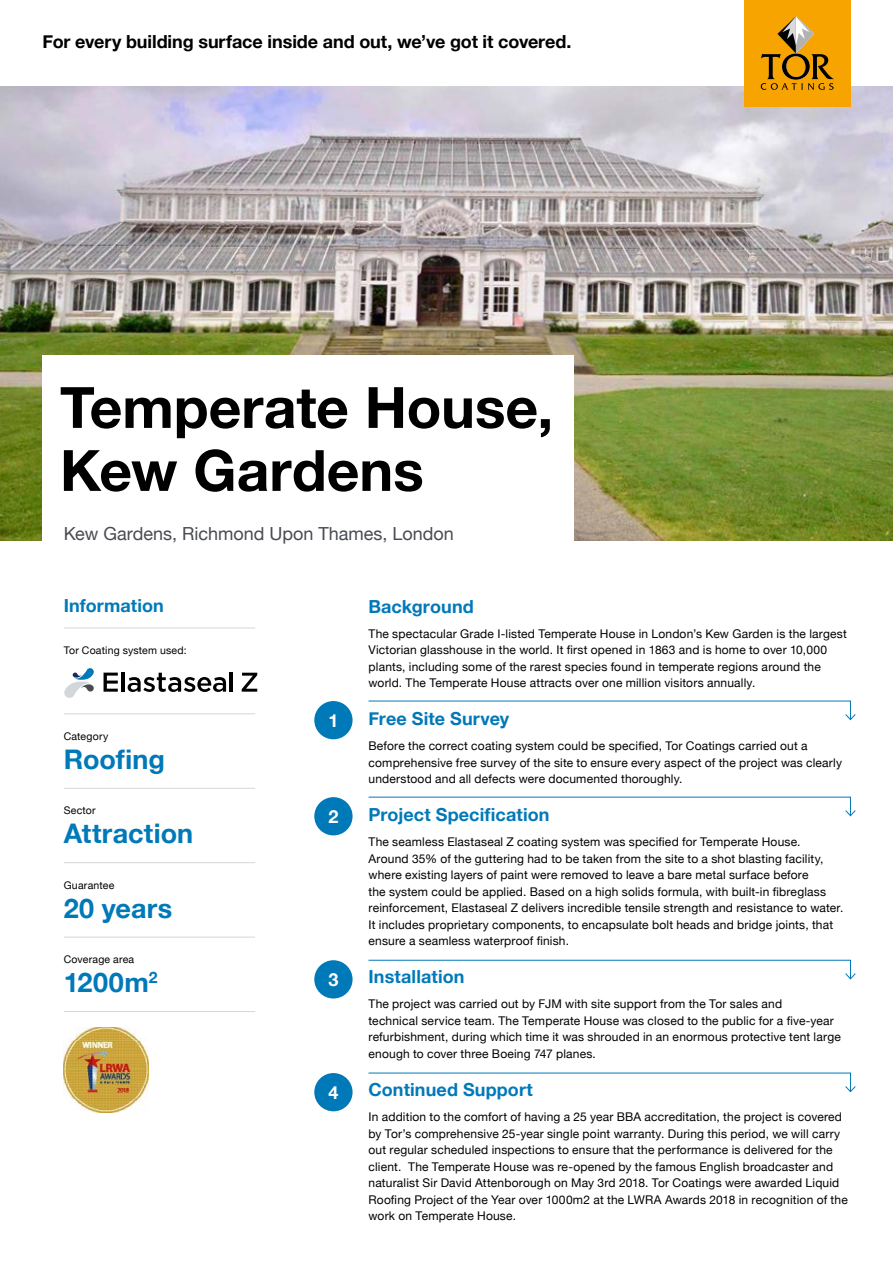
<style>
.page{position:relative;width:893px;height:1263px;background:#fff}
.page>*{position:absolute;margin:0;border:0;box-sizing:border-box;transform-origin:0 0}
.t1{font:700 57px/63px "Helvetica Neue";color:#000}
.t2{font:700 27px "Helvetica Neue";letter-spacing:.005em;color:#0079b9}
.t3{font:700 18px "Helvetica Neue";letter-spacing:.005em;color:#0079b9}
.t4{font:700 18px "Helvetica Neue";letter-spacing:-.005em;color:#000}
.t5{font:18px "Helvetica Neue";color:#494b52}
.t6{font:700 18px "Helvetica Neue";color:#fff}
.t7{font:12px/16.5px "Helvetica Neue";letter-spacing:.015em;color:#000}
.t8{font:10.5px "Helvetica Neue";letter-spacing:.02em;color:#000}
</style>
<div class="page">
<img style="left:0;top:85px;width:893px;height:455px">
<div style="left:43px;top:355px;width:531px;height:227px;background:#fff"></div>
<div style="left:744px;top:0;width:106px;height:106px;background:#f7a400"></div>
<svg style="left:761px;top:16px;width:73px;height:74px"></svg>
<div style="left:314px;top:701px;width:39px;height:38px;background:#0079b9;border-radius:50%"></div>
<div style="left:314px;top:797px;width:39px;height:38px;background:#0079b9;border-radius:50%"></div>
<div style="left:314px;top:960px;width:39px;height:38px;background:#0079b9;border-radius:50%"></div>
<div style="left:314px;top:1073px;width:39px;height:38px;background:#0079b9;border-radius:50%"></div>
<svg style="left:368px;top:700px;width:488px;height:21px"></svg>
<svg style="left:368px;top:796px;width:488px;height:21px"></svg>
<svg style="left:368px;top:959px;width:488px;height:21px"></svg>
<svg style="left:368px;top:1072px;width:488px;height:21px"></svg>
<img style="left:64px;top:1027px;width:85px;height:85px">
<hr style="left:64px;top:628px;width:191px;height:1px;background:#d2d7db">
<hr style="left:64px;top:713px;width:191px;height:1px;background:#d2d7db">
<hr style="left:64px;top:788px;width:191px;height:1px;background:#d2d7db">
<hr style="left:64px;top:862px;width:191px;height:1px;background:#d2d7db">
<hr style="left:64px;top:937px;width:191px;height:1px;background:#d2d7db">
<hr style="left:64px;top:1011px;width:191px;height:1px;background:#d2d7db">
<svg style="left:104px;top:673px;width:14px;height:19px"></svg>
<hr style="left:122px;top:673px;width:3px;height:19px;background:#000">
<svg style="left:128px;top:673px;width:98px;height:19px"></svg>
<svg style="left:64px;top:668px;width:30px;height:30px"></svg>
<hr style="left:230px;top:673px;width:3px;height:19px;background:#000">
<svg style="left:242px;top:673px;width:15px;height:19px"></svg>
<h3 class="t4" style="left:43px;top:27px;width:530px">For every building surface inside and out, we’ve got it covered.</h3>
<h1 class="t1" style="left:60px;top:378px;width:495px">Temperate House,<br>Kew Gardens</h1>
<h3 class="t5" style="left:64px;top:520px;width:391px">Kew Gardens, Richmond Upon Thames, London</h3>
<h3 class="t3" style="left:64px;top:591px;width:102px">Information</h3>
<p class="t8" style="left:64px;top:643px;width:124px">Tor Coating system used:</p>
<p class="t8" style="left:64px;top:728px;width:46px">Category</p>
<h2 class="t2" style="left:64px;top:738px;width:103px">Roofing</h2>
<p class="t8" style="left:64px;top:803px;width:33px">Sector</p>
<h2 class="t2" style="left:64px;top:812px;width:131px">Attraction</h2>
<p class="t8" style="left:64px;top:877px;width:52px">Guarantee</p>
<h2 class="t2" style="left:64px;top:887px;width:110px">20 years</h2>
<p class="t8" style="left:64px;top:952px;width:72px">Coverage area</p>
<h2 class="t2" style="left:64px;top:961px;width:95px">1200m<sup>2</sup></h2>
<h3 class="t6" style="left:328px;top:706px;width:12px">1</h3>
<h3 class="t6" style="left:328px;top:802px;width:12px">2</h3>
<h3 class="t6" style="left:328px;top:965px;width:12px">3</h3>
<h3 class="t6" style="left:328px;top:1078px;width:12px">4</h3>
<h3 class="t3" style="left:369px;top:592px;width:107px">Background</h3>
<p class="t7" style="left:369px;top:626px;width:480px">The spectacular Grade I-listed Temperate House in London’s Kew Garden is the largest Victorian glasshouse in the world. It first opened in 1863 and is home to over 10,000 plants, including some of the rarest species found in temperate regions around the world. The Temperate House attracts over one million visitors annually.</p>
<h3 class="t3" style="left:369px;top:705px;width:142px">Free Site Survey</h3>
<p class="t7" style="left:369px;top:738px;width:475px">Before the correct coating system could be specified, Tor Coatings carried out a comprehensive free survey of the site to ensure every aspect of the project was clearly understood and all defects were documented thoroughly.</p>
<h3 class="t3" style="left:369px;top:801px;width:182px">Project Specification</h3>
<p class="t7" style="left:369px;top:834px;width:476px">The seamless Elastaseal Z coating system was specified for Temperate House.<br>Around 35% of the guttering had to be taken from the site to a shot blasting facility, where existing layers of paint were removed to leave a bare metal surface before<br>the system could be applied. Based on a high solids formula, with built-in fibreglass reinforcement, Elastaseal Z delivers incredible tensile strength and resistance to water.<br>It includes proprietary components, to encapsulate bolt heads and bridge joints, that ensure a seamless waterproof finish.</p>
<h3 class="t3" style="left:369px;top:963px;width:97px">Installation</h3>
<p class="t7" style="left:369px;top:996px;width:474px">The project was carried out by FJM with site support from the Tor sales and<br>technical service team. The Temperate House was closed to the public for a five-year refurbishment, during which time it was shrouded in an enormous protective tent large enough to cover three Boeing 747 planes.</p>
<h3 class="t3" style="left:369px;top:1075px;width:166px">Continued Support</h3>
<p class="t7" style="left:369px;top:1109px;width:481px">In addition to the comfort of having a 25 year BBA accreditation, the project is covered by Tor’s comprehensive 25-year single point warranty. During this period, we will carry out regular scheduled inspections to ensure that the performance is delivered for the client. The Temperate House was re-opened by the famous English broadcaster and naturalist Sir David Attenborough on May 3rd 2018. Tor Coatings were awarded Liquid Roofing Project of the Year over 1000m2 at the LWRA Awards 2018 in recognition of the work on Temperate House.</p>
</div>
